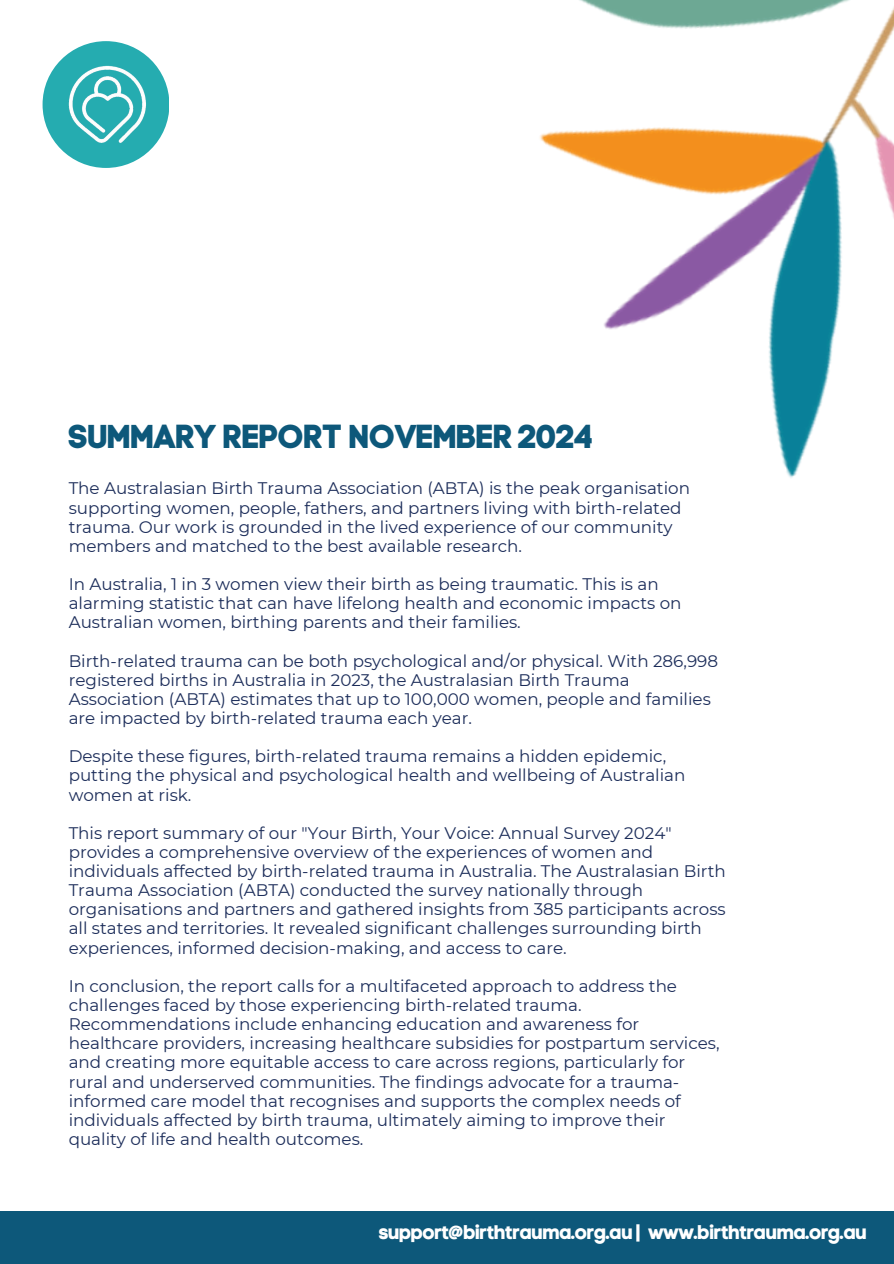
<style>
.page{position:relative;width:894px;height:1264px;background:#fff}
.page>*{position:absolute;margin:0;border:0;box-sizing:border-box;transform-origin:0 0}
.t1{font:33px "Code Pro Bold LC";letter-spacing:-.04em;color:#0d587a}
.t2{font:19.5px "Code Pro Bold LC";letter-spacing:-.04em;color:#fff}
.t3{font:16.8px/19.2px "Montserrat";color:#1c2d5a}
</style>
<div class="page">
<img style="left:42px;top:0;width:851px;height:478px">
<div style="left:43px;top:41px;width:126px;height:127px;background:#25acb0;border-radius:50%"></div>
<img style="left:48px;top:47px;width:115px;height:115px">
<div style="left:0;top:1210px;width:893px;height:53px;background:#0d587a"></div>
<h1 class="t1" style="left:67px;top:417px;width:528px">SUMMARY REPORT NOVEMBER 2024</h1>
<p class="t3" style="left:69px;top:479px;width:622px">The Australasian Birth Trauma Association (ABTA) is the peak organisation supporting women, people, fathers, and partners living with birth-related trauma. Our work is grounded in the lived experience of our community members and matched to the best available research.</p>
<p class="t3" style="left:69px;top:574px;width:614px">In Australia, 1 in 3 women view their birth as being traumatic. This is an alarming statistic that can have lifelong health and economic impacts on<br>Australian women, birthing parents and their families.</p>
<p class="t3" style="left:69px;top:651px;width:650px">Birth-related trauma can be both psychological and/or physical. With 286,998 registered births in Australia in 2023, the Australasian Birth Trauma Association (ABTA) estimates that up to 100,000 women, people and families are impacted by birth-related trauma each year.</p>
<p class="t3" style="left:69px;top:746px;width:618px">Despite these figures, birth-related trauma remains a hidden epidemic, putting the physical and psychological health and wellbeing of Australian women at risk.</p>
<p class="t3" style="left:69px;top:823px;width:658px">This report summary of our "Your Birth, Your Voice: Annual Survey 2024" provides a comprehensive overview of the experiences of women and individuals affected by birth-related trauma in Australia. The Australasian Birth Trauma Association (ABTA) conducted the survey nationally through organisations and partners and gathered insights from 385 participants across all states and territories. It revealed significant challenges surrounding birth experiences, informed decision-making, and access to care.</p>
<p class="t3" style="left:69px;top:976px;width:652px">In conclusion, the report calls for a multifaceted approach to address the challenges faced by those experiencing birth-related trauma.<br>Recommendations include enhancing education and awareness for healthcare providers, increasing healthcare subsidies for postpartum services, and creating more equitable access to care across regions, particularly for rural and underserved communities. The findings advocate for a trauma&shy;informed care model that recognises and supports the complex needs of individuals affected by birth trauma, ultimately aiming to improve their quality of life and health outcomes.</p>
<p class="t2" style="left:378px;top:1220px;width:490px">support@birthtrauma.org.au | www.birthtrauma.org.au</p>
</div>
